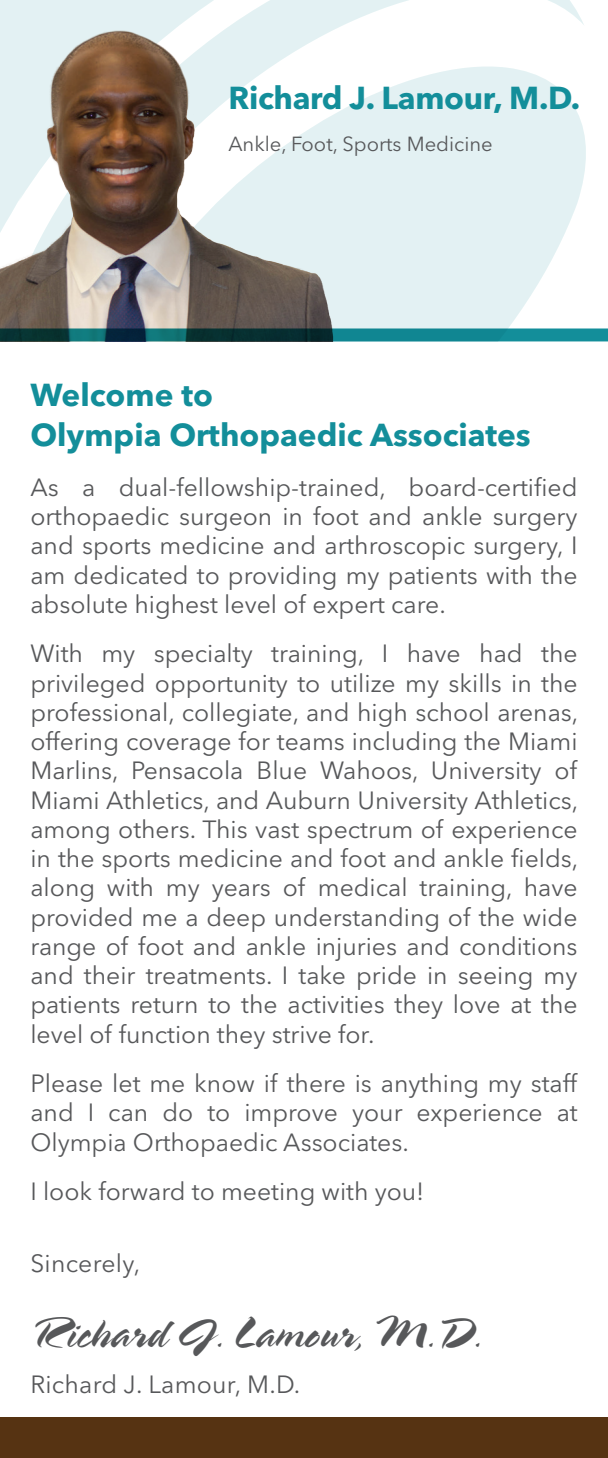
<style>
.page{position:relative;width:608px;height:1458px;background:#fff}
.page>*{position:absolute;margin:0;border:0;box-sizing:border-box;transform-origin:0 0}
.t1{font:45px "Spring LP Std";letter-spacing:.005em;color:#57585a}
.t2{font:700 31.5px/40.5px "Avenir Next LT Pro";color:#138e9a}
.t3{font:24.75px/29.2px "Avenir Next LT Pro";color:#57585a;text-align:justify}
.t4{font:20.25px "Avenir Next LT Pro";color:#57585a}
</style>
<div class="page">
<svg style="left:395px;top:0;width:191px;height:328px;fill:#e3f1f3"></svg>
<img style="left:0;top:0;width:395px;height:328px">
<div style="left:0;top:1417px;width:608px;height:41px;background:#563312"></div>
<svg style="left:0;top:328px;width:608px;height:13px;background:#12626a"></svg>
<p class="t2" style="left:228px;top:78px;width:353px">Richard J. Lamour, M.D.</p>
<p class="t4" style="left:228px;top:132px;width:266px">Ankle, Foot, Sports Medicine</p>
<p class="t2" style="left:30px;top:374px;width:501px">Welcome to<br>Olympia Orthopaedic Associates</p>
<p class="t3" style="left:30px;top:473px;width:548px">As a dual-fellowship-trained, board-certified orthopaedic surgeon in foot and ankle surgery and sports medicine and arthroscopic surgery, I am dedicated to providing my patients with the absolute highest level of expert care.</p>
<p class="t3" style="left:30px;top:639px;width:549px">With my specialty training, I have had the privileged opportunity to utilize my skills in the professional, collegiate, and high school arenas, offering coverage for teams including the Miami Marlins, Pensacola Blue Wahoos, University of Miami Athletics, and Auburn University Athletics, among others. This vast spectrum of experience in the sports medicine and foot and ankle fields, along with my years of medical training, have provided me a deep understanding of the wide range of foot and ankle injuries and conditions and their treatments. I take pride in seeing my patients return to the activities they love at the level of function they strive for.</p>
<p class="t3" style="left:30px;top:1069px;width:548px">Please let me know if there is anything my staff and I can do to improve your experience at Olympia Orthopaedic Associates.</p>
<p class="t3" style="left:30px;top:1177px;width:395px">I look forward to meeting with you!</p>
<p class="t3" style="left:30px;top:1249px;width:111px">Sincerely,</p>
<h1 class="t1" style="left:30px;top:1307px;width:453px">Richard J. Lamour, M.D.</h1>
<p class="t3" style="left:30px;top:1370px;width:271px">Richard J. Lamour, M.D.</p>
</div>
